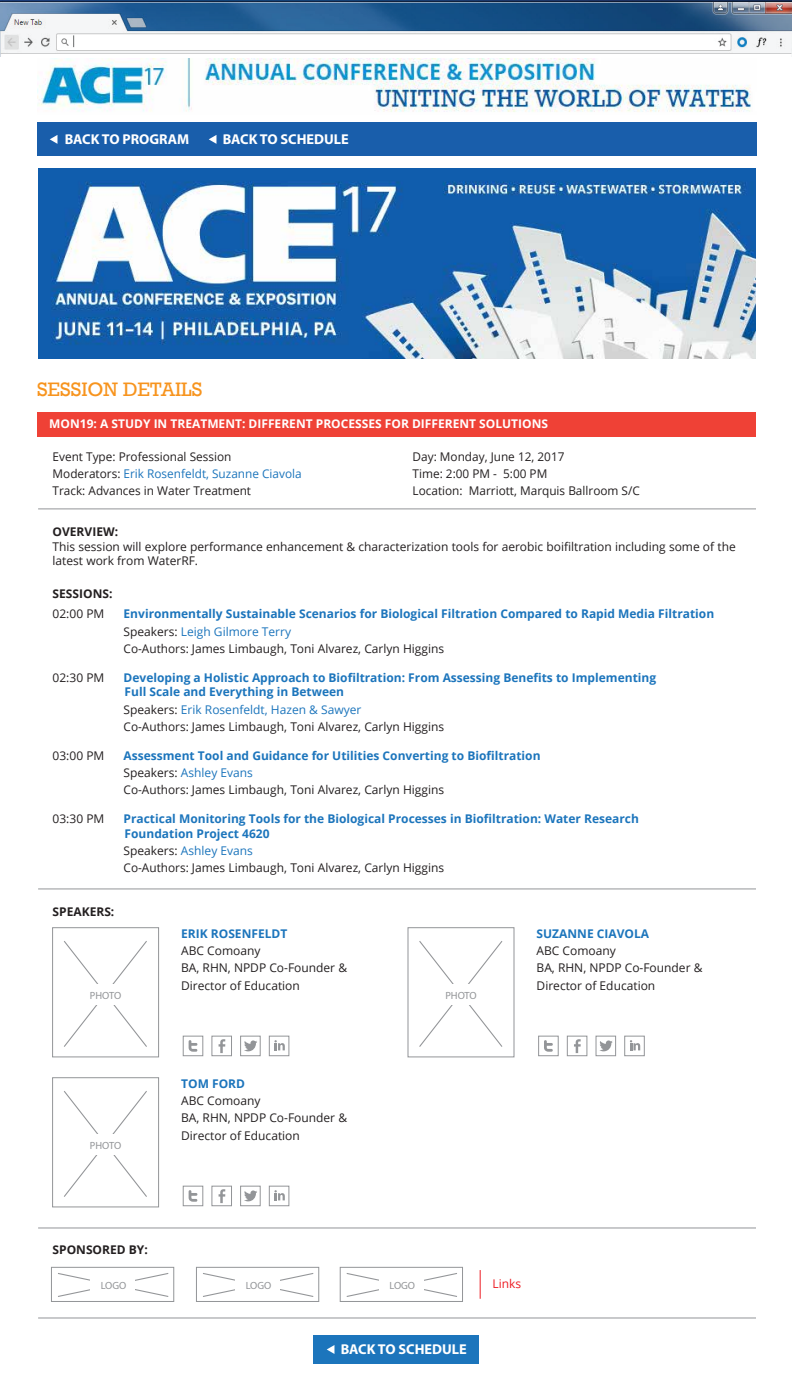
<style>
.page{position:relative;width:792px;height:1385px;background:#fff}
.page>*{position:absolute;margin:0;border:0;box-sizing:border-box;transform-origin:0 0}
.t1{font:20px "Rockwell";color:#f7941e}
.t2{font:700 14.3px "Myriad Pro";color:#fff}
.t3{font:12px/17.3px "Open Sans";color:#231f20}
.t4{font:700 12px/17.3px "Open Sans";color:#1c75bc}
.t5{font:700 12px "Open Sans";color:#fff}
.t6{font:12px "Open Sans";color:#1c75bc}
.t7{font:700 12px "Open Sans";color:#231f20}
.t8{font:12px "Open Sans";color:#ed1d24}
.t9{font:10.4px "Myriad Pro";color:#939598}
.s1{color:#231f20}
.s2{font-weight:400;color:#231f20}
.s3{font-weight:400}
.s4{color:#1c75bc}
</style>
<div class="page">
<img style="left:0;top:0;width:792px;height:56px">
<div style="left:37px;top:122px;width:719px;height:33px;background:#195eab"></div>
<svg style="left:50px;top:135px;width:7px;height:9px"></svg>
<img style="left:37px;top:59px;width:714px;height:53px">
<img style="left:38px;top:168px;width:717px;height:190px">
<div style="left:314px;top:1335px;width:165px;height:28px;background:#1c75bc"></div>
<svg style="left:209px;top:135px;width:7px;height:9px"></svg>
<div style="left:37px;top:412px;width:719px;height:25px;background:#ef4136"></div>
<svg style="left:327px;top:1345px;width:7px;height:9px"></svg>
<div style="left:408px;top:927px;width:106px;height:130px;background:#fff;border:1px solid #939598"></div>
<svg style="left:419px;top:941px;width:84px;height:106px"></svg>
<div style="left:439px;top:984px;width:45px;height:20px;background:#fff"></div>
<svg style="left:346px;top:1273px;width:111px;height:24px"></svg>
<div style="left:379px;top:1274px;width:45px;height:21px;background:#fff"></div>
<svg style="left:203px;top:1273px;width:111px;height:24px"></svg>
<div style="left:235px;top:1274px;width:45px;height:21px;background:#fff"></div>
<svg style="left:58px;top:1273px;width:111px;height:24px"></svg>
<div style="left:90px;top:1274px;width:45px;height:21px;background:#fff"></div>
<div style="left:52px;top:1077px;width:107px;height:130px;background:#fff;border:1px solid #939598"></div>
<svg style="left:64px;top:1091px;width:83px;height:106px"></svg>
<div style="left:83px;top:1134px;width:45px;height:20px;background:#fff"></div>
<div style="left:52px;top:927px;width:107px;height:130px;background:#fff;border:1px solid #939598"></div>
<svg style="left:64px;top:941px;width:83px;height:106px"></svg>
<div style="left:83px;top:984px;width:45px;height:20px;background:#fff"></div>
<hr style="left:38px;top:1318px;width:718px;height:1px;background:#939598">
<hr style="left:38px;top:1228px;width:718px;height:1px;background:#939598">
<hr style="left:38px;top:889px;width:718px;height:1px;background:#939598">
<hr style="left:38px;top:509px;width:718px;height:1px;background:#939598">
<svg style="left:480px;top:1270px;width:1px;height:29px"></svg>
<svg style="left:544px;top:1040px;width:9px;height:12px"></svg>
<svg style="left:574px;top:1039px;width:7px;height:14px"></svg>
<svg style="left:599px;top:1040px;width:14px;height:11px"></svg>
<svg style="left:630px;top:1040px;width:10px;height:10px"></svg>
<div style="left:624px;top:1036px;width:21px;height:20px;border:1px solid #939598"></div>
<div style="left:596px;top:1036px;width:20px;height:20px;border:1px solid #939598"></div>
<div style="left:567px;top:1036px;width:20px;height:20px;border:1px solid #939598"></div>
<div style="left:538px;top:1036px;width:20px;height:20px;border:1px solid #939598"></div>
<svg style="left:189px;top:1040px;width:8px;height:12px"></svg>
<svg style="left:219px;top:1039px;width:6px;height:14px"></svg>
<svg style="left:244px;top:1040px;width:13px;height:11px"></svg>
<svg style="left:274px;top:1040px;width:11px;height:10px"></svg>
<div style="left:269px;top:1036px;width:20px;height:20px;border:1px solid #939598"></div>
<div style="left:240px;top:1036px;width:20px;height:20px;border:1px solid #939598"></div>
<div style="left:212px;top:1036px;width:20px;height:20px;border:1px solid #939598"></div>
<div style="left:183px;top:1036px;width:20px;height:20px;border:1px solid #939598"></div>
<svg style="left:189px;top:1190px;width:8px;height:12px"></svg>
<svg style="left:219px;top:1189px;width:6px;height:14px"></svg>
<svg style="left:244px;top:1190px;width:13px;height:11px"></svg>
<svg style="left:274px;top:1190px;width:11px;height:10px"></svg>
<div style="left:269px;top:1186px;width:20px;height:20px;border:1px solid #939598"></div>
<div style="left:240px;top:1186px;width:20px;height:20px;border:1px solid #939598"></div>
<div style="left:212px;top:1186px;width:20px;height:20px;border:1px solid #939598"></div>
<div style="left:183px;top:1186px;width:20px;height:20px;border:1px solid #939598"></div>
<div style="left:340px;top:1267px;width:123px;height:35px;border:1px solid #939598"></div>
<div style="left:196px;top:1267px;width:123px;height:35px;border:1px solid #939598"></div>
<div style="left:51px;top:1267px;width:123px;height:35px;border:1px solid #939598"></div>
<p class="t2" style="left:65px;top:130px;width:126px">BACK TO PROGRAM</p>
<p class="t2" style="left:223px;top:130px;width:128px">BACK TO SCHEDULE</p>
<h1 class="t1" style="left:37px;top:377px;width:167px">SESSION DETAILS</h1>
<p class="t5" style="left:49px;top:416px;width:500px">MON19: A STUDY IN TREATMENT: DIFFERENT PROCESSES FOR DIFFERENT SOLUTIONS</p>
<p class="t3" style="left:53px;top:447px;width:180px">Event Type: Professional Session</p>
<p class="t3" style="left:413px;top:447px;width:153px">Day: Monday, June 12, 2017</p>
<p class="t6" style="left:53px;top:465px;width:251px"><span class="s1">Moderators:</span> Erik Rosenfeldt, Suzanne Ciavola</p>
<p class="t3" style="left:413px;top:465px;width:136px">Time: 2:00 PM - 5:00 PM</p>
<p class="t3" style="left:53px;top:482px;width:200px">Track: Advances in Water Treatment</p>
<p class="t3" style="left:413px;top:482px;width:229px">Location: Marriott, Marquis Ballroom S/C</p>
<p class="t7" style="left:53px;top:523px;width:67px">OVERVIEW:</p>
<p class="t3" style="left:53px;top:539px;width:685px;line-height:14.4px">This session will explore performance enhancement &amp; characterization tools for aerobic boifiltration including some of the latest work from WaterRF.</p>
<p class="t7" style="left:53px;top:586px;width:61px">SESSIONS:</p>
<p class="t3" style="left:53px;top:605px;width:53px">02:00 PM</p>
<p class="t4" style="left:124px;top:605px;width:592px">Environmentally Sustainable Scenarios for Biological Filtration Compared to Rapid Media Filtration<br><span class="s2">Speakers:</span> <span class="s3">Leigh Gilmore Terry<br></span><span class="s2">Co-Authors: James Limbaugh, Toni Alvarez, Carlyn Higgins</span></p>
<p class="t3" style="left:53px;top:669px;width:53px">02:30 PM</p>
<p class="t4" style="left:124px;top:670px;width:534px;line-height:14.4px">Developing a Holistic Approach to Biofiltration: From Assessing Benefits to Implementing<br>Full Scale and Everything in Between</p>
<p class="t3" style="left:124px;top:700px;width:322px">Speakers: <span class="s4">Erik Rosenfeldt, Hazen &amp; Sawyer<br></span>Co-Authors: James Limbaugh, Toni Alvarez, Carlyn Higgins</p>
<p class="t3" style="left:53px;top:746px;width:53px">03:00 PM</p>
<p class="t4" style="left:124px;top:746px;width:418px">Assessment Tool and Guidance for Utilities Converting to Biofiltration<br><span class="s2">Speakers:</span> <span class="s3">Ashley Evans<br></span><span class="s2">Co-Authors: James Limbaugh, Toni Alvarez, Carlyn Higgins</span></p>
<p class="t3" style="left:53px;top:810px;width:53px">03:30 PM</p>
<p class="t4" style="left:124px;top:811px;width:517px;line-height:14.4px">Practical Monitoring Tools for the Biological Processes in Biofiltration: Water Research<br>Foundation Project 4620</p>
<p class="t3" style="left:124px;top:842px;width:322px">Speakers: <span class="s4">Ashley Evans<br></span>Co-Authors: James Limbaugh, Toni Alvarez, Carlyn Higgins</p>
<p class="t7" style="left:53px;top:903px;width:63px">SPEAKERS:</p>
<p class="t9" style="left:90px;top:989px;width:33px">PHOTO</p>
<p class="t9" style="left:90px;top:1139px;width:33px">PHOTO</p>
<p class="t4" style="left:181px;top:924px;width:108px">ERIK ROSENFELDT</p>
<p class="t3" style="left:181px;top:941px;width:167px">ABC Comoany<br>BA, RHN, NPDP Co-Founder &amp;<br>Director of Education</p>
<p class="t4" style="left:181px;top:1074px;width:65px">TOM FORD</p>
<p class="t3" style="left:181px;top:1091px;width:167px">ABC Comoany<br>BA, RHN, NPDP Co-Founder &amp;<br>Director of Education</p>
<p class="t9" style="left:445px;top:989px;width:33px">PHOTO</p>
<p class="t4" style="left:537px;top:924px;width:114px">SUZANNE CIAVOLA</p>
<p class="t3" style="left:537px;top:941px;width:167px">ABC Comoany<br>BA, RHN, NPDP Co-Founder &amp;<br>Director of Education</p>
<p class="t7" style="left:53px;top:1241px;width:97px">SPONSORED BY:</p>
<p class="t9" style="left:101px;top:1279px;width:27px">LOGO</p>
<p class="t9" style="left:246px;top:1279px;width:27px">LOGO</p>
<p class="t9" style="left:389px;top:1279px;width:27px">LOGO</p>
<p class="t2" style="left:341px;top:1340px;width:128px">BACK TO SCHEDULE</p>
<p class="t8" style="left:492px;top:1275px;width:30px">Links</p>
</div>
